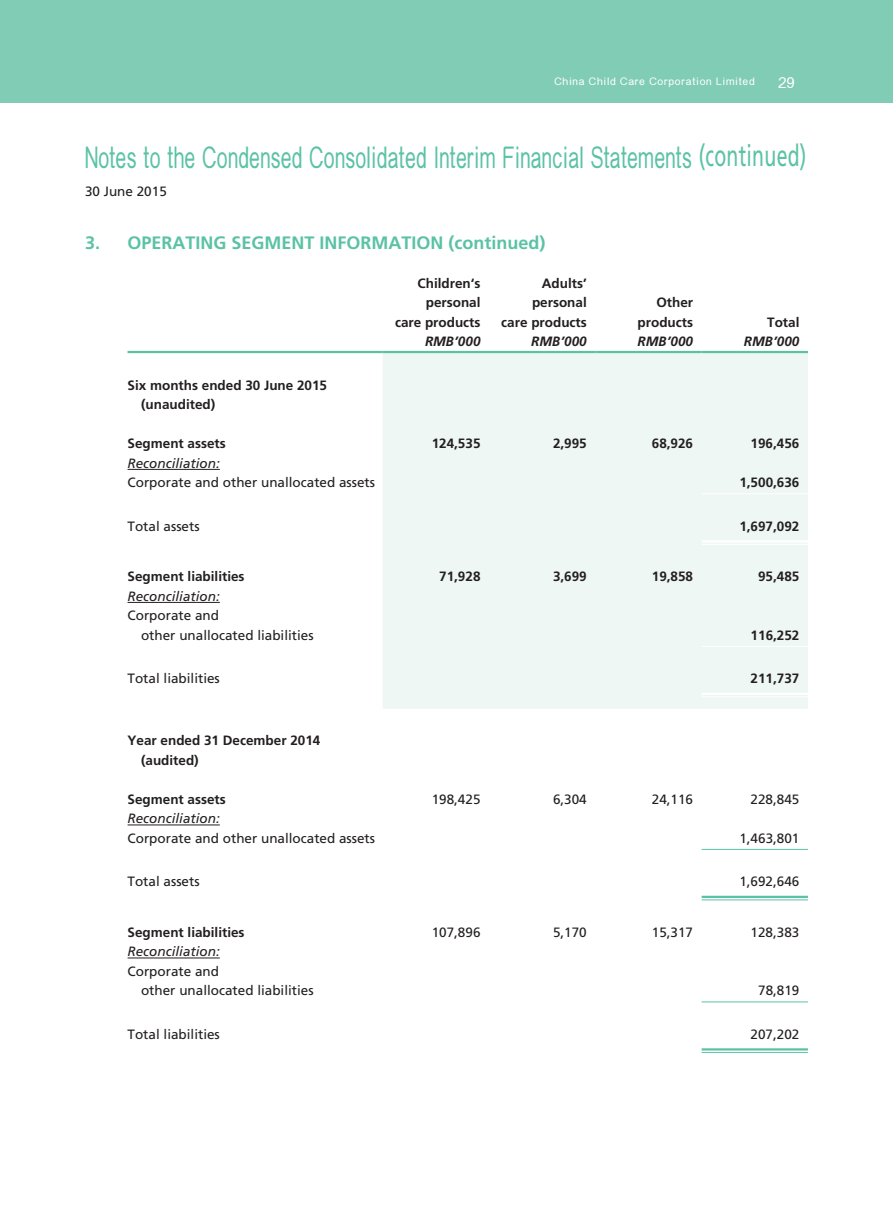
<style>
.page{position:relative;width:893px;height:1212px;background:#fff}
.page>*{position:absolute;margin:0;border:0;box-sizing:border-box;transform-origin:0 0}
.t1{font:500 30px "M Elle HK";letter-spacing:.015em;color:#5bc2a5;scale:.65 1}
.t2{font:700 18px "Frutiger LT Std";color:#5bc2a5}
.t3{font:500 15px "M Elle HK";color:#fff}
.t4{font:13.5px/19.5px "Frutiger LT Std";color:#231f20}
.t5{font:700 13.5px/19.5px "Frutiger LT Std";color:#231f20;text-align:right}
.t6{font:italic 13.5px "Frutiger LT Std";color:#231f20}
.t7{font:italic 700 13.5px "Frutiger LT Std";color:#231f20}
.t8{font:500 10.5px "M Elle HK";letter-spacing:.065em;color:#fff}
.s1{font-family:"Frutiger LT Std";font-weight:400}
</style>
<div class="page">
<div style="left:0;top:0;width:893px;height:103px;background:#81ccb5"></div>
<div style="left:383px;top:353px;width:425px;height:356px;background:#eef7f4"></div>
<hr style="left:128px;top:351px;width:255px;height:2px;background:#5bc2a5">
<hr style="left:383px;top:351px;width:106px;height:2px;background:#5bc2a5">
<hr style="left:489px;top:351px;width:106px;height:2px;background:#5bc2a5">
<hr style="left:595px;top:351px;width:107px;height:2px;background:#5bc2a5">
<hr style="left:702px;top:351px;width:106px;height:2px;background:#5bc2a5">
<hr style="left:128px;top:469px;width:92px;height:1px;background:#231f20">
<hr style="left:702px;top:493px;width:106px;height:1px;background:#fff">
<hr style="left:702px;top:540px;width:106px;height:2px;background:#fff">
<hr style="left:702px;top:544px;width:106px;height:1px;background:#fff">
<hr style="left:128px;top:602px;width:92px;height:1px;background:#231f20">
<hr style="left:702px;top:646px;width:106px;height:1px;background:#fff">
<hr style="left:702px;top:693px;width:106px;height:2px;background:#fff">
<hr style="left:702px;top:696px;width:106px;height:1px;background:#fff">
<hr style="left:128px;top:824px;width:92px;height:1px;background:#231f20">
<hr style="left:702px;top:849px;width:106px;height:1px;background:#5bc2a5">
<hr style="left:702px;top:896px;width:106px;height:2px;background:#5bc2a5">
<hr style="left:702px;top:899px;width:106px;height:1px;background:#5bc2a5">
<hr style="left:128px;top:957px;width:92px;height:1px;background:#231f20">
<hr style="left:702px;top:1001px;width:106px;height:1px;background:#5bc2a5">
<hr style="left:702px;top:1048px;width:106px;height:2px;background:#5bc2a5">
<hr style="left:702px;top:1052px;width:106px;height:1px;background:#5bc2a5">
<p class="t8" style="left:554px;top:76px;width:202px">China Child Care Corporation Limited</p>
<p class="t3" style="left:778px;top:75px;width:18px">29</p>
<h1 class="t1" style="left:85px;top:142px;width:1111px">Notes to the Condensed Consolidated Interim Financial Statements <span class="s1">(continued)</span></h1>
<p class="t4" style="left:85px;top:182px;width:83px">30 June 2015</p>
<h2 class="t2" style="left:85px;top:232px;width:462px">3. OPERATING SEGMENT INFORMATION (continued)</h2>
<p class="t5" style="left:395px;top:273px;width:87px">Children‘s personal<br>care products</p>
<p class="t5" style="left:501px;top:273px;width:87px">Adults’ personal<br>care products</p>
<p class="t5" style="left:638px;top:293px;width:57px">Other products</p>
<p class="t5" style="left:767px;top:312px;width:34px">Total</p>
<p class="t7" style="left:425px;top:334px;width:57px">RMB’000</p>
<p class="t7" style="left:531px;top:334px;width:57px">RMB’000</p>
<p class="t7" style="left:638px;top:334px;width:57px">RMB’000</p>
<p class="t7" style="left:744px;top:334px;width:57px">RMB’000</p>
<p class="t5" style="left:141px;top:375px;width:188px;text-align:left;text-indent:-14px">Six months ended 30 June 2015 (unaudited)</p>
<p class="t5" style="left:128px;top:434px;width:100px">Segment assets</p>
<p class="t5" style="left:432px;top:434px;width:50px">124,535</p>
<p class="t5" style="left:553px;top:434px;width:35px">2,995</p>
<p class="t5" style="left:652px;top:434px;width:43px">68,926</p>
<p class="t5" style="left:751px;top:434px;width:50px">196,456</p>
<p class="t6" style="left:128px;top:455px;width:94px">Reconciliation:</p>
<p class="t4" style="left:128px;top:473px;width:249px">Corporate and other unallocated assets</p>
<p class="t5" style="left:739px;top:473px;width:62px">1,500,636</p>
<p class="t4" style="left:128px;top:516px;width:74px">Total assets</p>
<p class="t5" style="left:739px;top:516px;width:62px">1,697,092</p>
<p class="t5" style="left:128px;top:567px;width:119px">Segment liabilities</p>
<p class="t5" style="left:439px;top:567px;width:43px">71,928</p>
<p class="t5" style="left:553px;top:567px;width:35px">3,699</p>
<p class="t5" style="left:652px;top:567px;width:43px">19,858</p>
<p class="t5" style="left:758px;top:567px;width:43px">95,485</p>
<p class="t6" style="left:128px;top:588px;width:94px">Reconciliation:</p>
<p class="t4" style="left:141px;top:606px;width:174px;text-indent:-14px">Corporate and<br>other unallocated liabilities</p>
<p class="t5" style="left:751px;top:625px;width:50px">116,252</p>
<p class="t4" style="left:128px;top:669px;width:94px">Total liabilities</p>
<p class="t5" style="left:751px;top:669px;width:50px">211,737</p>
<p class="t5" style="left:141px;top:731px;width:181px;text-align:left;text-indent:-14px">Year ended 31 December 2014 (audited)</p>
<p class="t5" style="left:128px;top:789px;width:100px">Segment assets</p>
<p class="t4" style="left:432px;top:789px;width:50px">198,425</p>
<p class="t4" style="left:553px;top:789px;width:35px">6,304</p>
<p class="t4" style="left:652px;top:789px;width:43px">24,116</p>
<p class="t4" style="left:751px;top:789px;width:50px">228,845</p>
<p class="t6" style="left:128px;top:811px;width:94px">Reconciliation:</p>
<p class="t4" style="left:128px;top:828px;width:249px">Corporate and other unallocated assets</p>
<p class="t4" style="left:739px;top:828px;width:62px">1,463,801</p>
<p class="t4" style="left:128px;top:872px;width:74px">Total assets</p>
<p class="t4" style="left:739px;top:872px;width:62px">1,692,646</p>
<p class="t5" style="left:128px;top:922px;width:119px">Segment liabilities</p>
<p class="t4" style="left:432px;top:922px;width:50px">107,896</p>
<p class="t4" style="left:553px;top:922px;width:35px">5,170</p>
<p class="t4" style="left:652px;top:922px;width:43px">15,317</p>
<p class="t4" style="left:751px;top:922px;width:50px">128,383</p>
<p class="t6" style="left:128px;top:944px;width:94px">Reconciliation:</p>
<p class="t4" style="left:141px;top:961px;width:174px;text-indent:-14px">Corporate and<br>other unallocated liabilities</p>
<p class="t4" style="left:758px;top:981px;width:43px">78,819</p>
<p class="t4" style="left:128px;top:1024px;width:94px">Total liabilities</p>
<p class="t4" style="left:751px;top:1024px;width:50px">207,202</p>
</div>
